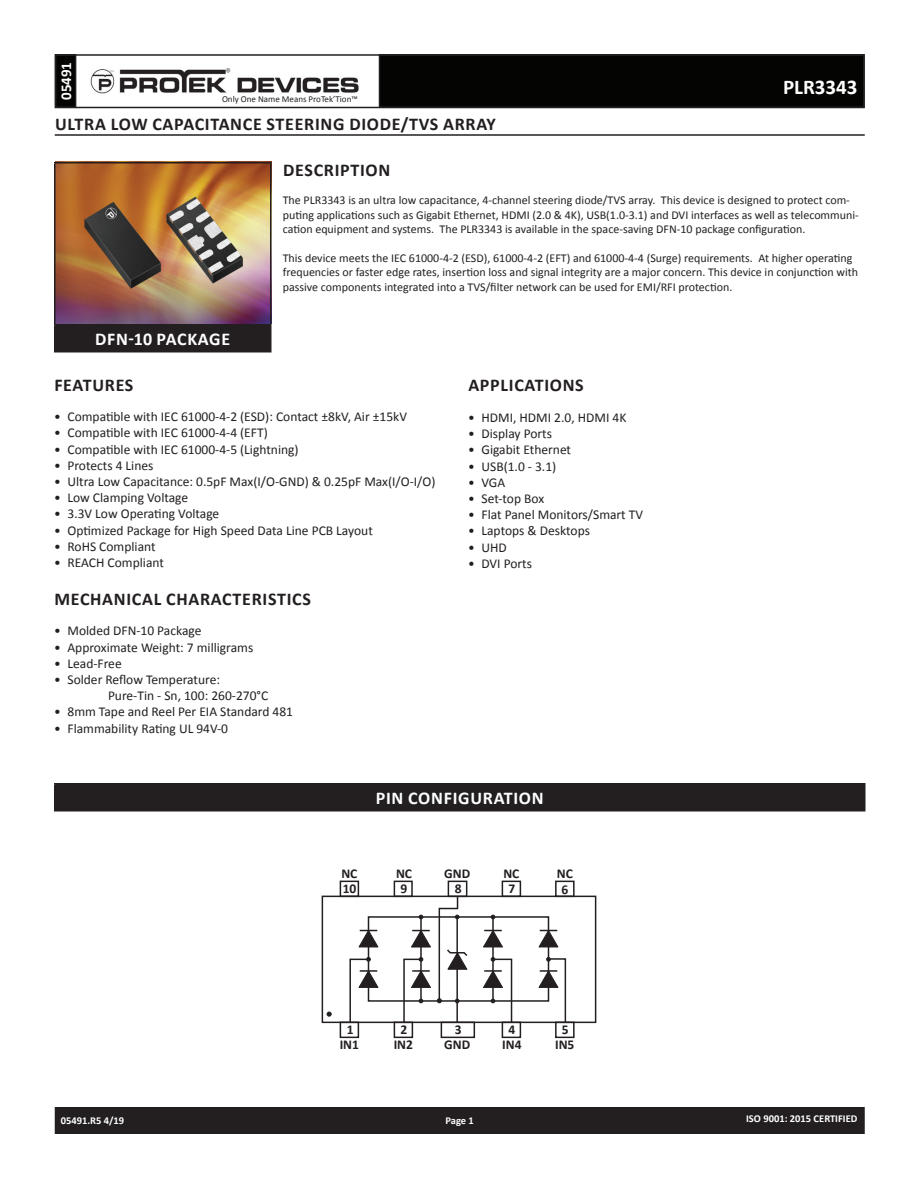
<style>
.page{position:relative;width:918px;height:1188px;background:#fff}
.page>*{position:absolute;margin:0;border:0;box-sizing:border-box;transform-origin:0 0}
.t1{font:700 21px "Calibri";color:#fff}
.t2{font:700 18px "Calibri";letter-spacing:.04em;color:#231f20}
.t3{font:700 18px "Calibri";letter-spacing:.04em;color:#fff}
.t4{font:700 15px "Calibri";color:#fff}
.t5{font:13.5px/16.2px "Calibri";color:#231f20}
.t6{font:700 13.5px "Calibri";color:#231f20}
.t7{font:12px/14.4px "Calibri";color:#231f20}
.t8{font:700 10.5px "Calibri";color:#fff}
.t9{font:9px "Calibri";color:#231f20}
</style>
<div class="page">
<div style="left:56px;top:1108px;width:808px;height:25px;background:#231f20"></div>
<div style="left:55px;top:1107px;width:810px;height:27px;border:2px solid #231f20"></div>
<div style="left:56px;top:55px;width:20px;height:52px;background:#040503"></div>
<div style="left:55px;top:54px;width:21px;height:54px;border:2px solid #231f20"></div>
<div style="left:380px;top:55px;width:484px;height:52px;background:#040503"></div>
<div style="left:55px;top:54px;width:810px;height:54px;border:2px solid #231f20"></div>
<img style="left:90px;top:68px;width:269px;height:26px">
<hr style="left:55px;top:134px;width:810px;height:2px;background:#231f20">
<div style="left:55px;top:784px;width:810px;height:27px;background:#231f20"></div>
<hr style="left:54px;top:783px;width:812px;height:1px;background:#231f20">
<hr style="left:54px;top:784px;width:2px;height:26px;background:#231f20">
<hr style="left:864px;top:784px;width:2px;height:26px;background:#231f20">
<hr style="left:54px;top:810px;width:812px;height:2px;background:#231f20">
<img style="left:56px;top:164px;width:214px;height:160px">
<div style="left:55px;top:325px;width:216px;height:27px;background:#231f20"></div>
<hr style="left:54px;top:162px;width:218px;height:2px;background:#231f20">
<hr style="left:54px;top:164px;width:2px;height:160px;background:#231f20">
<hr style="left:270px;top:164px;width:2px;height:160px;background:#231f20">
<hr style="left:54px;top:324px;width:218px;height:2px;background:#231f20">
<hr style="left:54px;top:326px;width:2px;height:25px;background:#231f20">
<hr style="left:270px;top:326px;width:2px;height:25px;background:#231f20">
<hr style="left:54px;top:351px;width:218px;height:1px;background:#231f20">
<svg style="left:327px;top:1012px;width:5px;height:5px"></svg>
<div style="left:322px;top:896px;width:274px;height:127px;border:2px solid #231f20"></div>
<div style="left:340px;top:1022px;width:19px;height:16px;border:2px solid #231f20"></div>
<div style="left:394px;top:1022px;width:19px;height:16px;border:2px solid #231f20"></div>
<div style="left:441px;top:1022px;width:34px;height:16px;border:2px solid #231f20"></div>
<div style="left:502px;top:1022px;width:19px;height:16px;border:2px solid #231f20"></div>
<div style="left:502px;top:881px;width:19px;height:16px;border:2px solid #231f20"></div>
<div style="left:448px;top:881px;width:19px;height:16px;border:2px solid #231f20"></div>
<div style="left:394px;top:881px;width:19px;height:16px;border:2px solid #231f20"></div>
<div style="left:340px;top:881px;width:19px;height:16px;border:2px solid #231f20"></div>
<hr style="left:456px;top:917px;width:2px;height:105px;background:#231f20">
<svg style="left:538px;top:930px;width:21px;height:18px"></svg>
<svg style="left:358px;top:930px;width:21px;height:18px"></svg>
<svg style="left:411px;top:930px;width:20px;height:18px"></svg>
<svg style="left:483px;top:930px;width:20px;height:18px"></svg>
<hr style="left:420px;top:917px;width:2px;height:84px;background:#231f20">
<hr style="left:492px;top:917px;width:2px;height:84px;background:#231f20">
<div style="left:555px;top:1022px;width:20px;height:16px;border:2px solid #231f20"></div>
<div style="left:555px;top:881px;width:20px;height:16px;border:2px solid #231f20"></div>
<svg style="left:349px;top:957px;width:30px;height:67px"></svg>
<svg style="left:403px;top:957px;width:28px;height:67px"></svg>
<svg style="left:483px;top:957px;width:30px;height:67px"></svg>
<svg style="left:538px;top:957px;width:29px;height:66px"></svg>
<div style="left:368px;top:916px;width:181px;height:86px;border:2px solid #231f20"></div>
<svg style="left:437px;top:895px;width:32px;height:108px"></svg>
<p class="t4" style="left:56px;top:100px;width:40px;rotate:-90deg">05491</p>
<p class="t9" style="left:222px;top:93px;width:137px">Only One Name Means ProTek’Tion™</p>
<h2 class="t2" style="left:55px;top:112px;width:442px">ULTRA LOW CAPACITANCE STEERING DIODE/TVS ARRAY</h2>
<h1 class="t1" style="left:783px;top:74px;width:76px">PLR3343</h1>
<h2 class="t3" style="left:95px;top:328px;width:136px">DFN-10 PACKAGE</h2>
<h2 class="t2" style="left:283px;top:158px;width:109px">DESCRIPTION</h2>
<p class="t7" style="left:283px;top:193px;width:578px">The PLR3343 is an ultra low capacitance, 4-channel steering diode/TVS array. This device is designed to protect com&shy;puting applications such as Gigabit Ethernet, HDMI (2.0 &amp; 4K), USB(1.0-3.1) and DVI interfaces as well as telecommuni&shy;cation equipment and systems. The PLR3343 is available in the space-saving DFN-10 package configuration.</p>
<p class="t7" style="left:283px;top:251px;width:577px">This device meets the IEC 61000-4-2 (ESD), 61000-4-2 (EFT) and 61000-4-4 (Surge) requirements. At higher operating frequencies or faster edge rates, insertion loss and signal integrity are a major concern. This device in conjunction with passive components integrated into a TVS/filter network can be used for EMI/RFI protection.</p>
<h2 class="t2" style="left:54px;top:373px;width:81px">FEATURES</h2>
<p class="t5" style="left:54px;top:409px;width:355px">• Compatible with IEC 61000-4-2 (ESD): Contact ±8kV, Air ±15kV</p>
<p class="t5" style="left:54px;top:425px;width:215px">• Compatible with IEC 61000-4-4 (EFT)</p>
<p class="t5" style="left:54px;top:441px;width:246px">• Compatible with IEC 61000-4-5 (Lightning)</p>
<p class="t5" style="left:54px;top:457px;width:101px">• Protects 4 Lines</p>
<p class="t5" style="left:54px;top:473px;width:383px">• Ultra Low Capacitance: 0.5pF Max(I/O-GND) &amp; 0.25pF Max(I/O-I/O)</p>
<p class="t5" style="left:54px;top:490px;width:136px">• Low Clamping Voltage</p>
<p class="t5" style="left:54px;top:506px;width:167px">• 3.3V Low Operating Voltage</p>
<p class="t5" style="left:54px;top:522px;width:320px">• Optimized Package for High Speed Data Line PCB Layout</p>
<p class="t5" style="left:54px;top:538px;width:103px">• RoHS Compliant</p>
<p class="t5" style="left:54px;top:554px;width:111px">• REACH Compliant</p>
<h2 class="t2" style="left:54px;top:587px;width:258px">MECHANICAL CHARACTERISTICS</h2>
<p class="t5" style="left:54px;top:623px;width:149px">• Molded DFN-10 Package</p>
<p class="t5" style="left:54px;top:639px;width:201px">• Approximate Weight: 7 milligrams</p>
<p class="t5" style="left:54px;top:655px;width:69px">• Lead-Free</p>
<p class="t5" style="left:108px;top:671px;width:162px;text-indent:-54px">• Solder Reflow Temperature:<br>Pure-Tin - Sn, 100: 260-270°C</p>
<p class="t5" style="left:54px;top:704px;width:241px">• 8mm Tape and Reel Per EIA Standard 481</p>
<p class="t5" style="left:54px;top:720px;width:176px">• Flammability Rating UL 94V-0</p>
<h2 class="t2" style="left:468px;top:374px;width:117px">APPLICATIONS</h2>
<p class="t5" style="left:468px;top:409px;width:160px">• HDMI, HDMI 2.0, HDMI 4K</p>
<p class="t5" style="left:468px;top:426px;width:86px">• Display Ports</p>
<p class="t5" style="left:468px;top:442px;width:105px">• Gigabit Ethernet</p>
<p class="t5" style="left:468px;top:458px;width:90px">• USB(1.0 - 3.1)</p>
<p class="t5" style="left:468px;top:474px;width:39px">• VGA</p>
<p class="t5" style="left:468px;top:490px;width:78px">• Set-top Box</p>
<p class="t5" style="left:468px;top:507px;width:177px">• Flat Panel Monitors/Smart TV</p>
<p class="t5" style="left:468px;top:523px;width:123px">• Laptops &amp; Desktops</p>
<p class="t5" style="left:468px;top:539px;width:40px">• UHD</p>
<p class="t5" style="left:468px;top:555px;width:66px">• DVI Ports</p>
<h2 class="t3" style="left:376px;top:787px;width:169px">PIN CONFIGURATION</h2>
<p class="t6" style="left:341px;top:865px;width:18px">NC</p>
<p class="t6" style="left:396px;top:865px;width:18px">NC</p>
<p class="t6" style="left:444px;top:865px;width:28px">GND</p>
<p class="t6" style="left:503px;top:865px;width:18px">NC</p>
<p class="t6" style="left:557px;top:865px;width:18px">NC</p>
<p class="t6" style="left:343px;top:880px;width:15px">10</p>
<p class="t6" style="left:401px;top:880px;width:8px">9</p>
<p class="t6" style="left:455px;top:880px;width:8px">8</p>
<p class="t6" style="left:509px;top:880px;width:8px">7</p>
<p class="t6" style="left:561px;top:881px;width:8px">6</p>
<p class="t6" style="left:347px;top:1021px;width:8px">1</p>
<p class="t6" style="left:401px;top:1021px;width:8px">2</p>
<p class="t6" style="left:509px;top:1021px;width:8px">4</p>
<p class="t6" style="left:455px;top:1021px;width:8px">3</p>
<p class="t6" style="left:562px;top:1021px;width:8px">5</p>
<p class="t6" style="left:340px;top:1036px;width:21px">IN1</p>
<p class="t6" style="left:394px;top:1036px;width:21px">IN2</p>
<p class="t6" style="left:444px;top:1036px;width:28px">GND</p>
<p class="t6" style="left:502px;top:1036px;width:21px">IN4</p>
<p class="t6" style="left:555px;top:1036px;width:21px">IN5</p>
<p class="t8" style="left:61px;top:1114px;width:65px">05491.R5 4/19</p>
<p class="t8" style="left:446px;top:1114px;width:30px">Page 1</p>
<p class="t8" style="left:746px;top:1112px;width:113px">ISO 9001: 2015 CERTIFIED</p>
</div>
